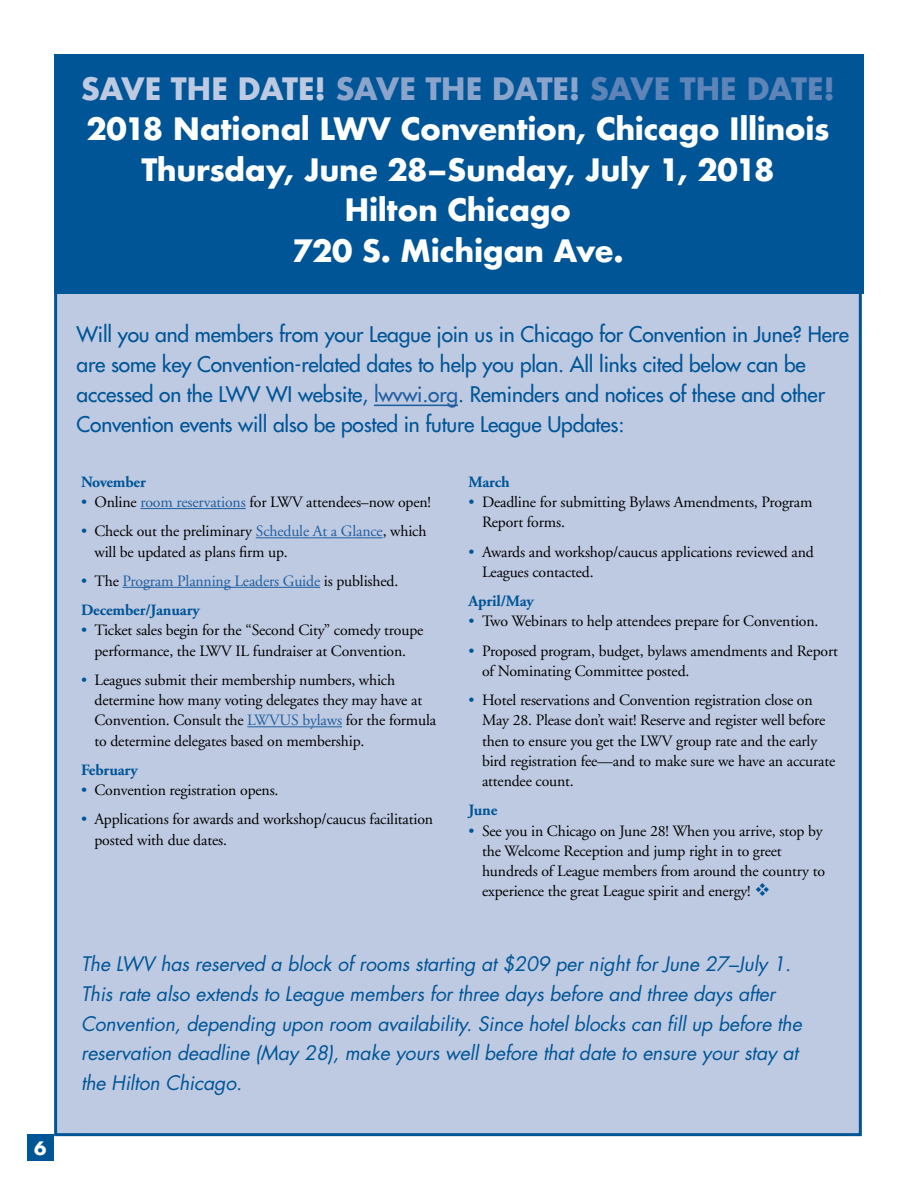
<style>
.page{position:relative;width:918px;height:1188px;background:#fff}
.page>*{position:absolute;margin:0;border:0;box-sizing:border-box;transform-origin:0 0}
.t1{font:700 30px/40.5px "Futura";letter-spacing:-.015em;color:#fff;text-align:center}
.t2{font:21px/30px "Futura";letter-spacing:-.01em;color:#005596}
.t3{font:italic 19.5px/30px "Futura";letter-spacing:-.01em;color:#005596}
.t4{font:700 18px "Futura";color:#fff}
.t5{font:15.75px/20.2px "Adobe Garamond";letter-spacing:-.01em;color:#000}
.t6{font:15.75px/29.2px "Adobe Garamond";letter-spacing:-.01em;color:#215e9e}
.t7{font:700 15.75px "Adobe Garamond";letter-spacing:-.01em;color:#005596}
.s1{color:#becae2}
.s2{color:#8ba4cc}
.s3{color:#5e84b8}
.s4{color:#215e9e}
.s5{color:#005596}
.s6{color:#000}
.s7{font-weight:700;color:#005596}
</style>
<div class="page">
<div style="left:54px;top:253px;width:808px;height:883px;background:#becae2;border:3px solid #005596"></div>
<div style="left:54px;top:54px;width:810px;height:240px;background:#005596"></div>
<div style="left:27px;top:1134px;width:27px;height:27px;background:#005596"></div>
<hr style="left:374px;top:405px;width:84px;height:1px;background:#215e9e">
<hr style="left:140px;top:508px;width:106px;height:1px;background:#215e9e">
<hr style="left:256px;top:537px;width:127px;height:1px;background:#215e9e">
<hr style="left:123px;top:587px;width:197px;height:1px;background:#215e9e">
<hr style="left:247px;top:726px;width:95px;height:1px;background:#215e9e">
<p class="t4" style="left:34px;top:1135px;width:14px">6</p>
<h1 class="t1" style="left:81px;top:68px;width:755px"><span class="s1">SAVE THE DATE!</span> <span class="s2">SAVE THE DATE!</span> <span class="s3">SAVE THE DATE!<br></span>2018 National LWV Convention, Chicago Illinois Thursday, June 28–Sunday, July 1, 2018<br>Hilton Chicago<br>720 S. Michigan Ave.</h1>
<p class="t2" style="left:77px;top:319px;width:774px">Will you and members from your League join us in Chicago for Convention in June? Here are some key Convention-related dates to help you plan. All links cited below can be accessed on the LWV WI website, <span class="s4">lwvwi.org</span>. Reminders and notices of these and other Convention events will also be posted in future League Updates:</p>
<p class="t7" style="left:81px;top:473px;width:66px">November</p>
<p class="t5" style="left:81px;top:492px;width:352px"><span class="s5">•</span> Online <span class="s4">room reservations</span> for LWV attendees–now open!</p>
<p class="t5" style="left:94px;top:522px;width:334px;text-indent:-13px"><span class="s5">•</span> Check out the preliminary <span class="s4">Schedule At a Glance</span>, which will be updated as plans firm up.</p>
<p class="t6" style="left:81px;top:567px;width:319px"><span class="s5">•</span> <span class="s6">The</span> Program Planning Leaders Guide <span class="s6">is published.<br></span><span class="s7">December/January</span></p>
<p class="t5" style="left:81px;top:621px;width:344px;text-align:center"><span class="s5">•</span> Ticket sales begin for the “Second City” comedy troupe performance, the LWV IL fundraiser at Convention.</p>
<p class="t5" style="left:94px;top:670px;width:343px;text-indent:-13px"><span class="s5">•</span> Leagues submit their membership numbers, which determine how many voting delegates they may have at Convention. Consult the <span class="s4">LWVUS bylaws</span> for the formula to determine delegates based on membership.</p>
<p class="t7" style="left:81px;top:761px;width:58px">February</p>
<p class="t5" style="left:81px;top:780px;width:199px"><span class="s5">•</span> Convention registration opens.</p>
<p class="t5" style="left:94px;top:810px;width:340px;text-indent:-13px"><span class="s5">•</span> Applications for awards and workshop/caucus facilitation posted with due dates.</p>
<p class="t7" style="left:469px;top:473px;width:43px">March</p>
<p class="t5" style="left:482px;top:492px;width:332px;text-indent:-13px"><span class="s5">•</span> Deadline for submitting Bylaws Amendments, Program<br>Report forms.</p>
<p class="t5" style="left:482px;top:542px;width:333px;text-indent:-13px"><span class="s5">•</span> Awards and workshop/caucus applications reviewed and<br>Leagues contacted.</p>
<p class="t7" style="left:469px;top:592px;width:67px">April/May</p>
<p class="t5" style="left:469px;top:612px;width:351px"><span class="s5">•</span> Two Webinars to help attendees prepare for Convention.</p>
<p class="t5" style="left:482px;top:641px;width:358px;text-indent:-13px"><span class="s5">•</span> Proposed program, budget, bylaws amendments and Report of Nominating Committee posted.</p>
<p class="t5" style="left:482px;top:690px;width:355px;text-indent:-13px"><span class="s5">•</span> Hotel reservations and Convention registration close on May 28. Please don’t wait! Reserve and register well before then to ensure you get the LWV group rate and the early bird registration fee—and to make sure we have an accurate attendee count.</p>
<p class="t7" style="left:469px;top:802px;width:30px">June</p>
<p class="t5" style="left:482px;top:821px;width:344px;text-indent:-13px"><span class="s5">•</span> See you in Chicago on June 28! When you arrive, stop by the Welcome Reception and jump right in to greet hundreds of League members from around the country to experience the great League spirit and energy! <span class="s5">❖</span></p>
<p class="t3" style="left:81px;top:948px;width:722px">The LWV has reserved a block of rooms starting at $209 per night for June 27–July 1.<br>This rate also extends to League members for three days before and three days after Convention, depending upon room availability. Since hotel blocks can fill up before the reservation deadline (May 28), make yours well before that date to ensure your stay at the Hilton Chicago.</p>
</div>
